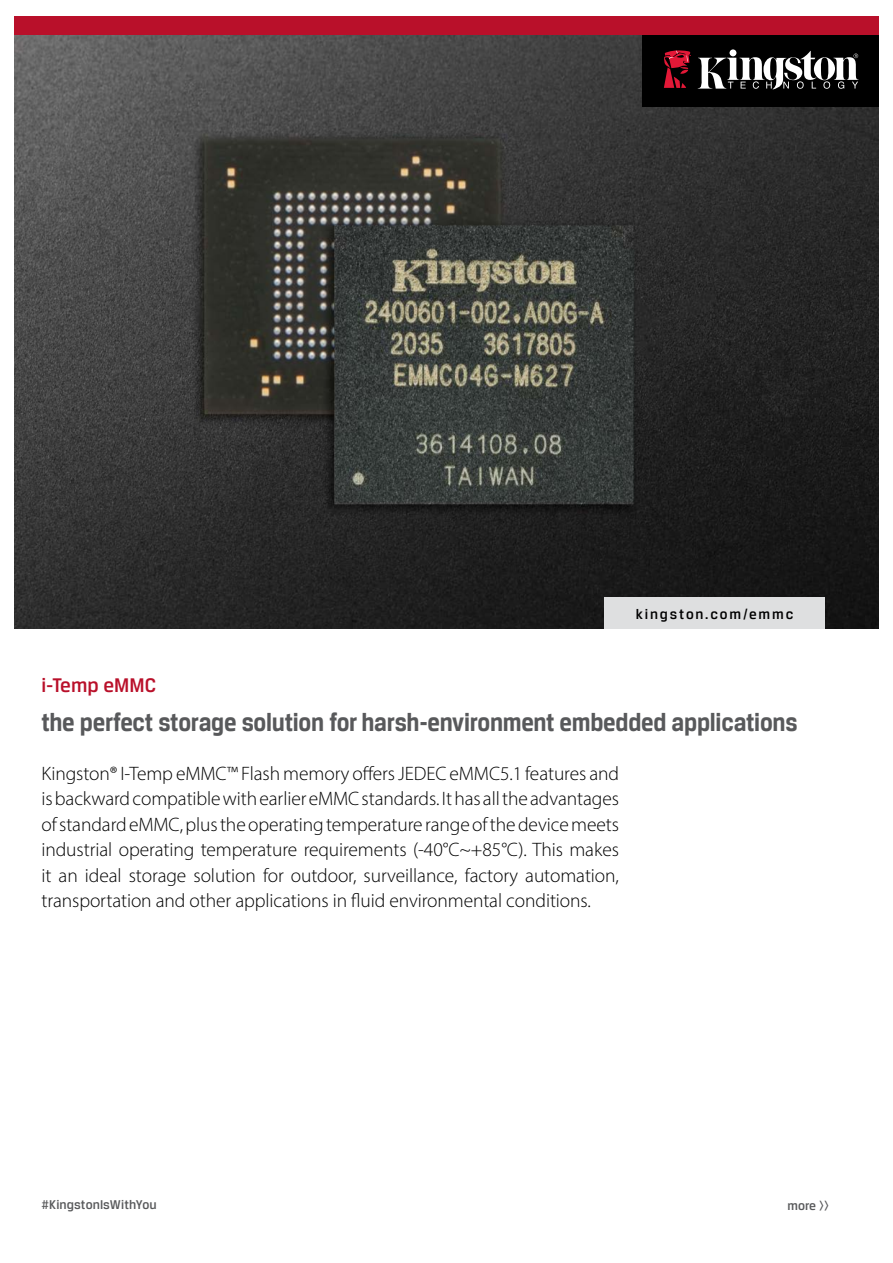
<style>
.page{position:relative;width:893px;height:1263px;background:#fff}
.page>*{position:absolute;margin:0;border:0;box-sizing:border-box;transform-origin:0 0}
.t1{font:700 27px "Breuer Text";letter-spacing:-.01em;color:#58595b;scale:.9 1}
.t2{font:500 21px "Breuer Text";color:#b9102a}
.t3{font:300 19.5px/25.5px "Myriad Pro";letter-spacing:-.005em;color:#000;text-align:justify}
.t4{font:500 15px "Breuer Text";letter-spacing:.12em;color:#000}
.t5{font:500 13.5px "Breuer Text";letter-spacing:.005em;color:#58595b}
</style>
<div class="page">
<img style="left:14px;top:35px;width:864px;height:593px">
<div style="left:605px;top:597px;width:220px;height:31px;background:#dedfe0"></div>
<div style="left:14px;top:16px;width:864px;height:19px;background:#b9102a"></div>
<div style="left:642px;top:36px;width:236px;height:71px;background:#000"></div>
<svg style="left:698px;top:51px;width:161px;height:39px"></svg>
<svg style="left:663px;top:50px;width:28px;height:38px"></svg>
<p class="t2" style="left:41px;top:673px;width:116px">i-Temp eMMC</p>
<p class="t4" style="left:636px;top:606px;width:159px">kingston.com/emmc</p>
<h1 class="t1" style="left:41px;top:706px;width:842px">the perfect storage solution for harsh-environment embedded applications</h1>
<p class="t3" style="left:41px;top:760px;width:579px">Kingston® I-Temp eMMC™ Flash memory offers JEDEC eMMC5.1 features and is backward compatible with earlier eMMC standards. It has all the advantages of standard eMMC, plus the operating temperature range of the device meets industrial operating temperature requirements (-40°C~+85°C). This makes it an ideal storage solution for outdoor, surveillance, factory automation, transportation and other applications in fluid environmental conditions.</p>
<p class="t5" style="left:41px;top:1197px;width:117px">#KingstonIsWithYou</p>
<p class="t5" style="left:787px;top:1198px;width:43px">more &gt;&gt;</p>
</div>
